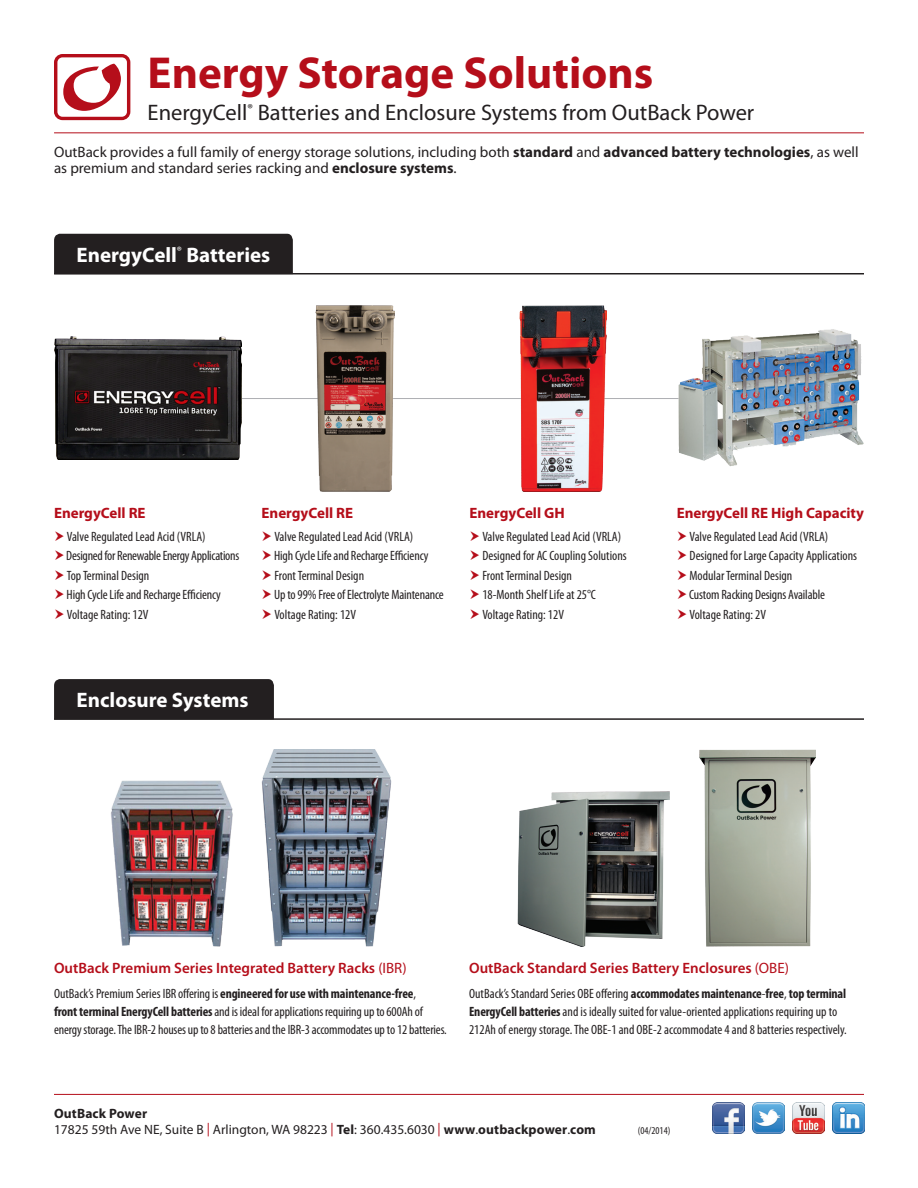
<style>
.page{position:relative;width:918px;height:1188px;background:#fff}
.page>*{position:absolute;margin:0;border:0;box-sizing:border-box;transform-origin:0 0}
.product_name{font:700 45px "Myriad Pro";color:#b50e1a}
.product_subline{font:22.5px "Myriad Pro";color:#231f20}
.t1{font:700 21px "Myriad Pro";color:#fff}
.product_description{font:15px/16.5px "Myriad Pro";color:#231f20}
.name{font:600 15px "Myriad Pro";color:#b50e1a}
.name-2{font:700 15px "Myriad Pro";color:#b50e1a}
.info_bullets{font:condensed 13.5px/18px "Myriad Pro";color:#231f20}
.FOOT_region{font:13.5px/16px "Myriad Pro";color:#231f20}
.info_bullets-2{font:condensed 13.5px "Myriad Pro";letter-spacing:-.02em;color:#231f20}
.FOOT_region-2{font:condensed 10.5px "Myriad Pro";color:#231f20}
.s1{font-weight:700}
.s2{font-weight:400}
.s3{color:#b50e1a}
</style>
<div class="page">
<hr style="left:54px;top:132px;width:810px;height:1px;background:#b50e1a">
<svg style="left:54px;top:54px;width:76px;height:66px"></svg>
<hr style="left:54px;top:1094px;width:810px;height:1px;background:#b50e1a">
<img style="left:712px;top:1102px;width:32px;height:32px">
<img style="left:752px;top:1102px;width:32px;height:32px">
<img style="left:792px;top:1102px;width:32px;height:32px">
<img style="left:832px;top:1102px;width:32px;height:32px">
<hr style="left:129px;top:398px;width:635px;height:1px;background:#aeafb3">
<img style="left:54px;top:337px;width:187px;height:123px">
<img style="left:678px;top:329px;width:186px;height:138px">
<img style="left:520px;top:305px;width:86px;height:187px">
<img style="left:316px;top:305px;width:79px;height:187px">
<hr style="left:54px;top:273px;width:810px;height:1px;background:#231f20">
<div style="left:54px;top:234px;width:239px;height:39px;background:#231f20"></div>
<hr style="left:54px;top:718px;width:810px;height:2px;background:#231f20">
<div style="left:54px;top:679px;width:220px;height:39px;background:#231f20"></div>
<img style="left:111px;top:750px;width:281px;height:197px">
<img style="left:518px;top:791px;width:151px;height:156px">
<img style="left:699px;top:750px;width:117px;height:197px">
<p class="product_name" style="left:148px;top:43px;width:507px">Energy Storage Solutions</p>
<p class="product_subline" style="left:148px;top:99px;width:608px">EnergyCell<sup>®</sup> Batteries and Enclosure Systems from OutBack Power</p>
<p class="product_description" style="left:54px;top:143px;width:806px">OutBack provides a full family of energy storage solutions, including both <span class="s1">standard</span> and <span class="s1">advanced battery technologies</span>, as well as premium and standard series racking and <span class="s1">enclosure systems</span>.</p>
<p class="t1" style="left:77px;top:241px;width:195px">EnergyCell<sup>®</sup> Batteries</p>
<p class="name-2" style="left:54px;top:503px;width:93px">EnergyCell RE</p>
<p class="info_bullets" style="left:67px;top:527px;width:140px">Valve Regulated Lead Acid (VRLA)</p>
<p class="info_bullets-2" style="left:66px;top:547px;width:174px">Designed for Renewable Energy Applications</p>
<p class="info_bullets" style="left:67px;top:566px;width:84px">Top Terminal Design</p>
<p class="info_bullets" style="left:67px;top:585px;width:156px">High Cycle Life and Recharge Efficiency</p>
<p class="info_bullets" style="left:67px;top:605px;width:83px">Voltage Rating: 12V</p>
<p class="name-2" style="left:262px;top:503px;width:93px">EnergyCell RE</p>
<p class="info_bullets" style="left:274px;top:527px;width:140px">Valve Regulated Lead Acid (VRLA)</p>
<p class="info_bullets" style="left:274px;top:546px;width:156px">High Cycle Life and Recharge Efficiency</p>
<p class="info_bullets" style="left:274px;top:566px;width:91px">Front Terminal Design</p>
<p class="info_bullets" style="left:274px;top:585px;width:171px">Up to 99% Free of Electrolyte Maintenance</p>
<p class="info_bullets" style="left:274px;top:605px;width:83px">Voltage Rating: 12V</p>
<p class="name-2" style="left:469px;top:503px;width:97px">EnergyCell GH</p>
<p class="info_bullets" style="left:482px;top:527px;width:140px">Valve Regulated Lead Acid (VRLA)</p>
<p class="info_bullets" style="left:482px;top:546px;width:146px">Designed for AC Coupling Solutions</p>
<p class="info_bullets" style="left:482px;top:566px;width:91px">Front Terminal Design</p>
<p class="info_bullets" style="left:482px;top:585px;width:115px">18-Month Shelf Life at 25°C</p>
<p class="info_bullets" style="left:482px;top:605px;width:83px">Voltage Rating: 12V</p>
<p class="t1" style="left:77px;top:686px;width:174px">Enclosure Systems</p>
<p class="name-2" style="left:677px;top:503px;width:189px">EnergyCell RE High Capacity</p>
<p class="info_bullets" style="left:690px;top:527px;width:140px">Valve Regulated Lead Acid (VRLA)</p>
<p class="info_bullets" style="left:690px;top:546px;width:169px">Designed for Large Capacity Applications</p>
<p class="info_bullets" style="left:690px;top:566px;width:104px">Modular Terminal Design</p>
<p class="info_bullets" style="left:689px;top:585px;width:137px">Custom Racking Designs Available</p>
<p class="info_bullets" style="left:690px;top:605px;width:78px">Voltage Rating: 2V</p>
<p class="name" style="left:54px;top:958px;width:354px">OutBack Premium Series Integrated Battery Racks <span class="s2">(IBR)</span></p>
<p class="info_bullets" style="left:54px;top:984px;width:394px">OutBack’s Premium Series IBR offering is <span class="s1">engineered for use with maintenance-free</span>,<br><span class="s1">front terminal EnergyCell batteries</span> and is ideal for applications requiring up to 600Ah of energy storage. The IBR-2 houses up to 8 batteries and the IBR-3 accommodates up to 12 batteries.</p>
<p class="name" style="left:469px;top:958px;width:321px">OutBack Standard Series Battery Enclosures <span class="s2">(OBE)</span></p>
<p class="info_bullets" style="left:469px;top:984px;width:379px">OutBack’s Standard Series OBE offering <span class="s1">accommodates maintenance</span>-<span class="s1">free</span>, <span class="s1">top terminal<br>EnergyCell batteries</span> and is ideally suited for value-oriented applications requiring up to<br>212Ah of energy storage. The OBE-1 and OBE-2 accommodate 4 and 8 batteries respectively.</p>
<p class="FOOT_region" style="left:54px;top:1105px;width:543px"><span class="s1">OutBack Power<br></span>17825 59th Ave NE, Suite B <span class="s3">|</span> Arlington, WA 98223 <span class="s3">|</span> <span class="s1">Tel</span>: 360.435.6030 <span class="s3">|</span> <span class="s1">www</span>.<span class="s1">outbackpower</span>.<span class="s1">com</span></p>
<p class="FOOT_region-2" style="left:638px;top:1124px;width:34px">(04/2014)</p>
</div>
